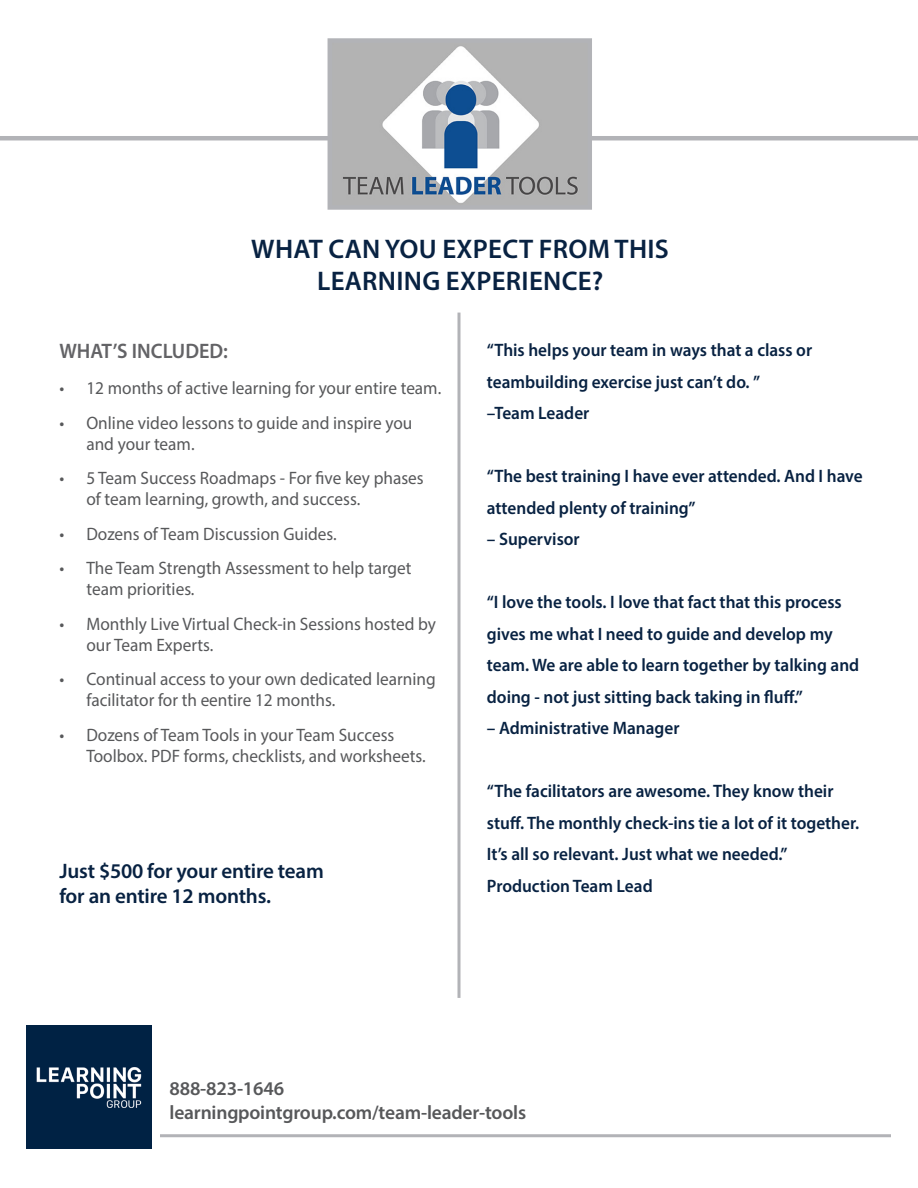
<style>
.page{position:relative;width:918px;height:1188px;background:#fff}
.page>*{position:absolute;margin:0;border:0;box-sizing:border-box;transform-origin:0 0}
.t1{font:600 27px/32.4px "Myriad Pro";letter-spacing:.01em;color:#082242;text-align:center}
.t2{font:600 21px/25.2px "Myriad Pro";letter-spacing:-.01em;color:#082242}
.t3{font:600 21px "Myriad Pro";color:#636366;scale:.96 1}
.t4{font:600 19.5px/23.4px "Myriad Pro";letter-spacing:-.01em;color:#57585a}
.t5{font:600 18px/31.5px "Myriad Pro";color:#082242;scale:.96 1}
.t6{font:18px/21px "Myriad Pro";color:#57585a;scale:.96 1}
</style>
<div class="page">
<hr style="left:0;top:136px;width:918px;height:4px;background:#b2b3b7">
<hr style="left:458px;top:313px;width:2px;height:685px;background:#b2b3b7">
<img style="left:333px;top:43px;width:254px;height:162px">
<div style="left:328px;top:38px;width:264px;height:172px;border:4px solid #b2b3b7"></div>
<hr style="left:27px;top:1134px;width:864px;height:3px;background:#b2b3b7">
<div style="left:17px;top:1016px;width:142px;height:145px;background:#fff"></div>
<img style="left:27px;top:1025px;width:125px;height:124px">
<p class="t1" style="left:251px;top:232px;width:419px">WHAT CAN YOU EXPECT FROM THIS<br>LEARNING EXPERIENCE?</p>
<p class="t3" style="left:59px;top:338px;width:177px">WHAT’S INCLUDED:</p>
<p class="t6" style="left:59px;top:378px;width:399px">• 12 months of active learning for your entire team.</p>
<p class="t6" style="left:86px;top:412px;width:341px;text-indent:-27px">• Online video lessons to guide and inspire you and your team.</p>
<p class="t6" style="left:86px;top:468px;width:353px;text-indent:-27px">• 5 Team Success Roadmaps - For five key phases of team learning, growth, and success.</p>
<p class="t6" style="left:59px;top:523px;width:290px">• Dozens of Team Discussion Guides.</p>
<p class="t6" style="left:86px;top:558px;width:340px;text-indent:-27px">• The Team Strength Assessment to help target team priorities.</p>
<p class="t6" style="left:86px;top:613px;width:366px;text-indent:-27px">• Monthly Live Virtual Check-in Sessions hosted by our Team Experts.</p>
<p class="t6" style="left:86px;top:669px;width:365px;text-indent:-27px">• Continual access to your own dedicated learning facilitator for th eentire 12 months.</p>
<p class="t6" style="left:86px;top:724px;width:355px;text-indent:-27px">• Dozens of Team Tools in your Team Success<br>Toolbox. PDF forms, checklists, and worksheets.</p>
<p class="t2" style="left:59px;top:857px;width:266px">Just $500 for your entire team for an entire 12 months.</p>
<p class="t5" style="left:487px;top:334px;width:340px">“This helps your team in ways that a class or teambuilding exercise just can’t do. ”</p>
<p class="t5" style="left:487px;top:397px;width:108px">–Team Leader</p>
<p class="t5" style="left:487px;top:460px;width:393px">“The best training I have ever attended. And I have attended plenty of training”</p>
<p class="t5" style="left:487px;top:523px;width:98px">– Supervisor</p>
<p class="t5" style="left:487px;top:586px;width:389px">“I love the tools. I love that fact that this process gives me what I need to guide and develop my team. We are able to learn together by talking and doing - not just sitting back taking in fluff.”</p>
<p class="t5" style="left:487px;top:712px;width:202px">– Administrative Manager</p>
<p class="t5" style="left:487px;top:775px;width:389px">“The facilitators are awesome. They know their stuff. The monthly check-ins tie a lot of it together.<br>It’s all so relevant. Just what we needed.”</p>
<p class="t5" style="left:487px;top:869px;width:174px">Production Team Lead</p>
<p class="t4" style="left:170px;top:1077px;width:358px">888-823-1646 learningpointgroup.com/team-leader-tools</p>
</div>
